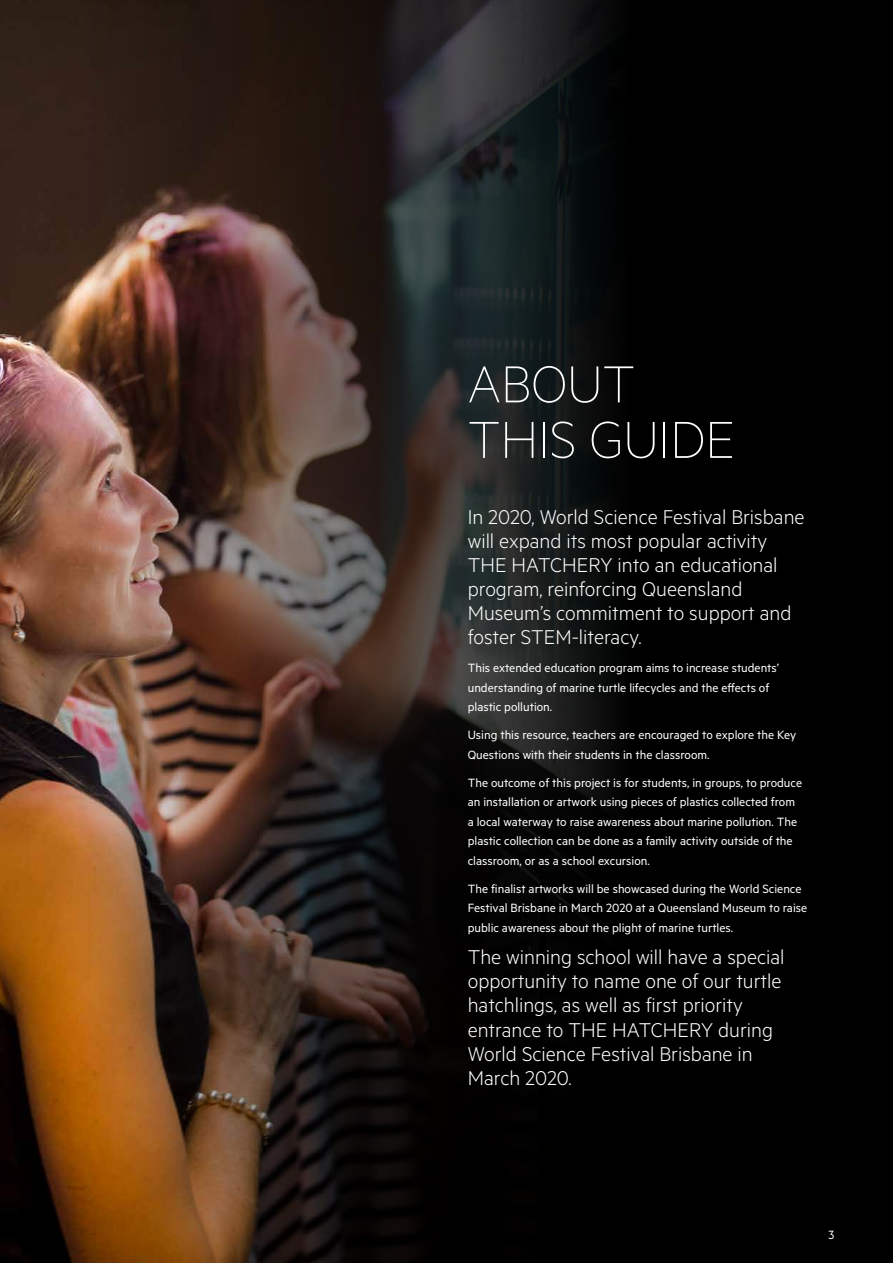
<style>
.page{position:relative;width:893px;height:1263px;background:#fff}
.page>*{position:absolute;margin:0;border:0;box-sizing:border-box;transform-origin:0 0}
.t1{font:100 58.5px/55.5px "Metric";color:#fff}
.t2{font:300 22.5px/24px "Metric";color:#fff}
.t3{font:13.5px/19.5px "Metric";color:#fff}
</style>
<div class="page">
<img style="left:0;top:0;width:44px;height:1263px">
<img style="left:44px;top:0;width:849px;height:1263px">
<h1 class="t1" style="left:468px;top:354px;width:269px">ABOUT<br>THIS GUIDE</h1>
<h2 class="t2" style="left:468px;top:504px;width:338px">In 2020, World Science Festival Brisbane will expand its most popular activity THE HATCHERY into an educational program, reinforcing Queensland Museum’s commitment to support and foster STEM-literacy.</h2>
<p class="t3" style="left:468px;top:658px;width:313px">This extended education program aims to increase students’ understanding of marine turtle lifecycles and the effects of plastic pollution.</p>
<p class="t3" style="left:468px;top:725px;width:330px">Using this resource, teachers are encouraged to explore the Key<br>Questions with their students in the classroom.</p>
<p class="t3" style="left:468px;top:772px;width:336px">The outcome of this project is for students, in groups, to produce an installation or artwork using pieces of plastics collected from a local waterway to raise awareness about marine pollution. The plastic collection can be done as a family activity outside of the classroom, or as a school excursion.</p>
<p class="t3" style="left:468px;top:878px;width:341px">The finalist artworks will be showcased during the World Science<br>Festival Brisbane in March 2020 at a Queensland Museum to raise public awareness about the plight of marine turtles.</p>
<h2 class="t2" style="left:468px;top:944px;width:318px">The winning school will have a special opportunity to name one of our turtle hatchlings, as well as first priority entrance to THE HATCHERY during<br>World Science Festival Brisbane in<br>March 2020.</h2>
<p class="t3" style="left:829px;top:1224px;width:7px">3</p>
</div>
